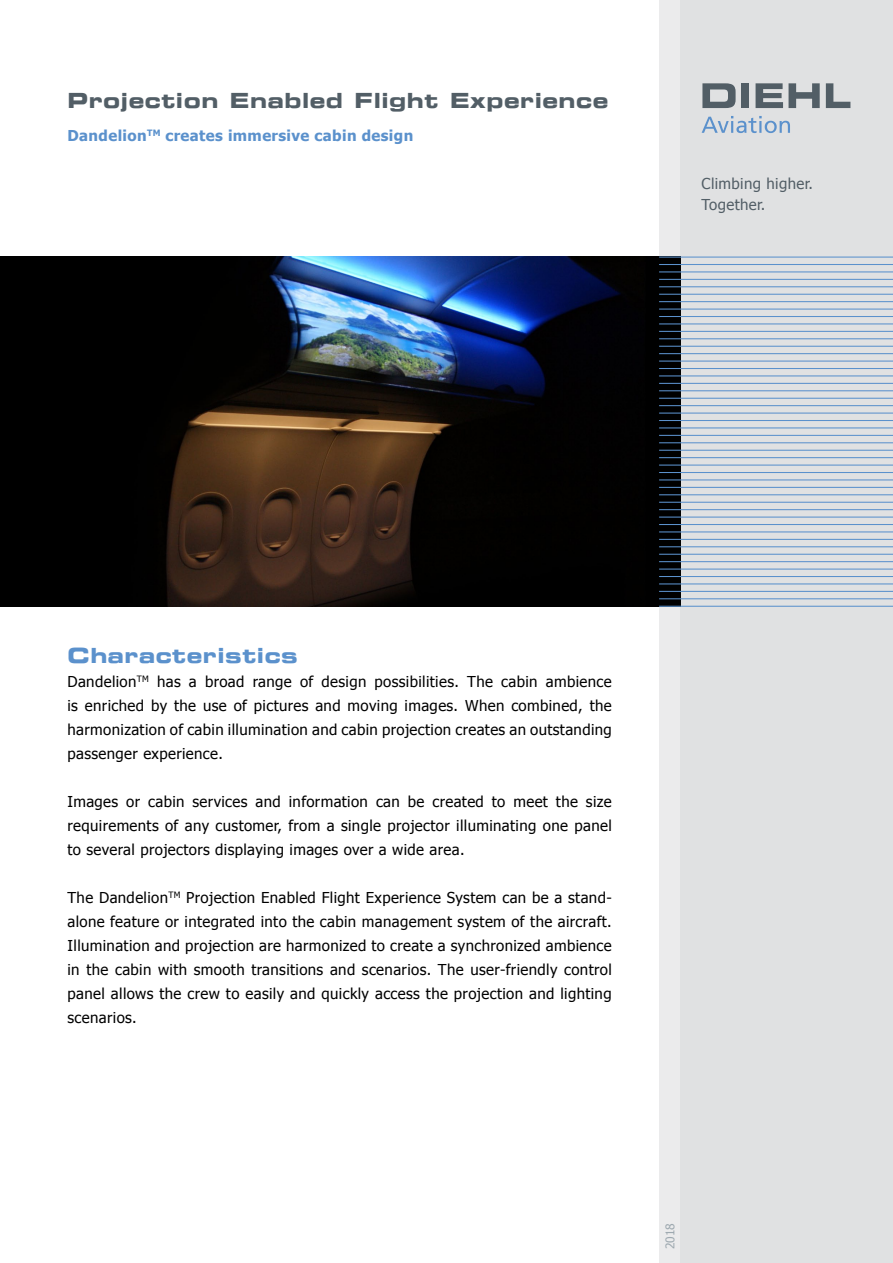
<style>
.page{position:relative;width:893px;height:1263px;background:#fff}
.page>*{position:absolute;margin:0;border:0;box-sizing:border-box;transform-origin:0 0}
.t1{font:21px "Eurostile Bold Extended Two";letter-spacing:.025em;color:#525e66}
.t2{font:21px "Eurostile Bold Extended Two";letter-spacing:.025em;color:#5b91cc}
.t3{font:15px/24px "Tahoma";letter-spacing:.025em;color:#000;text-align:justify}
.t4{font:700 15px "Tahoma";letter-spacing:.025em;color:#5b91cc}
.t5{font:15px "Tahoma";letter-spacing:.025em;color:#525e66}
.t6{font:12px "Tahoma";color:#9ea9b0}
</style>
<div class="page">
<div style="left:659px;top:0;width:21px;height:1263px;background:#ebebec"></div>
<div style="left:680px;top:0;width:213px;height:1263px;background:#e0e1e2"></div>
<img style="left:0;top:257px;width:680px;height:350px">
<hr style="left:659px;top:257px;width:234px;height:1px;background:#5b91cc">
<hr style="left:659px;top:264px;width:234px;height:1px;background:#5b91cc">
<hr style="left:659px;top:271px;width:234px;height:1px;background:#5b91cc">
<hr style="left:659px;top:279px;width:234px;height:1px;background:#5b91cc">
<hr style="left:659px;top:286px;width:234px;height:1px;background:#5b91cc">
<hr style="left:659px;top:294px;width:234px;height:1px;background:#5b91cc">
<hr style="left:659px;top:301px;width:234px;height:1px;background:#5b91cc">
<hr style="left:659px;top:309px;width:234px;height:1px;background:#5b91cc">
<hr style="left:659px;top:316px;width:234px;height:1px;background:#5b91cc">
<hr style="left:659px;top:323px;width:234px;height:1px;background:#5b91cc">
<hr style="left:659px;top:331px;width:234px;height:1px;background:#5b91cc">
<hr style="left:659px;top:338px;width:234px;height:1px;background:#5b91cc">
<hr style="left:659px;top:346px;width:234px;height:1px;background:#5b91cc">
<hr style="left:659px;top:353px;width:234px;height:1px;background:#5b91cc">
<hr style="left:659px;top:361px;width:234px;height:1px;background:#5b91cc">
<hr style="left:659px;top:368px;width:234px;height:1px;background:#5b91cc">
<hr style="left:659px;top:375px;width:234px;height:1px;background:#5b91cc">
<hr style="left:659px;top:383px;width:234px;height:1px;background:#5b91cc">
<hr style="left:659px;top:390px;width:234px;height:1px;background:#5b91cc">
<hr style="left:659px;top:398px;width:234px;height:1px;background:#5b91cc">
<hr style="left:659px;top:405px;width:234px;height:1px;background:#5b91cc">
<hr style="left:659px;top:413px;width:234px;height:1px;background:#5b91cc">
<hr style="left:659px;top:420px;width:234px;height:1px;background:#5b91cc">
<hr style="left:659px;top:427px;width:234px;height:1px;background:#5b91cc">
<hr style="left:659px;top:435px;width:234px;height:1px;background:#5b91cc">
<hr style="left:659px;top:442px;width:234px;height:1px;background:#5b91cc">
<hr style="left:659px;top:450px;width:234px;height:1px;background:#5b91cc">
<hr style="left:659px;top:457px;width:234px;height:1px;background:#5b91cc">
<hr style="left:659px;top:465px;width:234px;height:1px;background:#5b91cc">
<hr style="left:659px;top:472px;width:234px;height:1px;background:#5b91cc">
<hr style="left:659px;top:479px;width:234px;height:1px;background:#5b91cc">
<hr style="left:659px;top:487px;width:234px;height:1px;background:#5b91cc">
<hr style="left:659px;top:494px;width:234px;height:1px;background:#5b91cc">
<hr style="left:659px;top:502px;width:234px;height:1px;background:#5b91cc">
<hr style="left:659px;top:509px;width:234px;height:1px;background:#5b91cc">
<hr style="left:659px;top:517px;width:234px;height:1px;background:#5b91cc">
<hr style="left:659px;top:524px;width:234px;height:1px;background:#5b91cc">
<hr style="left:659px;top:531px;width:234px;height:1px;background:#5b91cc">
<hr style="left:659px;top:539px;width:234px;height:1px;background:#5b91cc">
<hr style="left:659px;top:546px;width:234px;height:1px;background:#5b91cc">
<hr style="left:659px;top:554px;width:234px;height:1px;background:#5b91cc">
<hr style="left:659px;top:561px;width:234px;height:1px;background:#5b91cc">
<hr style="left:659px;top:568px;width:234px;height:2px;background:#5b91cc">
<hr style="left:659px;top:576px;width:234px;height:1px;background:#5b91cc">
<hr style="left:659px;top:583px;width:234px;height:1px;background:#5b91cc">
<hr style="left:659px;top:591px;width:234px;height:1px;background:#5b91cc">
<hr style="left:659px;top:598px;width:234px;height:1px;background:#5b91cc">
<hr style="left:659px;top:606px;width:234px;height:1px;background:#5b91cc">
<svg style="left:702px;top:83px;width:34px;height:25px"></svg>
<div style="left:741px;top:83px;width:8px;height:25px;background:#525e66"></div>
<svg style="left:756px;top:83px;width:64px;height:25px"></svg>
<svg style="left:826px;top:83px;width:24px;height:25px"></svg>
<svg style="left:702px;top:116px;width:88px;height:17px"></svg>
<p class="t1" style="left:68px;top:86px;width:542px">Projection Enabled Flight Experience</p>
<p class="t4" style="left:68px;top:125px;width:347px">Dandelion<sup>TM</sup> creates immersive cabin design</p>
<p class="t5" style="left:702px;top:174px;width:113px">Climbing higher.</p>
<p class="t5" style="left:702px;top:194px;width:65px">Together.</p>
<h1 class="t2" style="left:68px;top:641px;width:232px">Characteristics</h1>
<p class="t3" style="left:68px;top:669px;width:546px">Dandelion<sup>TM</sup> has a broad range of design possibilities. The cabin ambience is enriched by the use of pictures and moving images. When combined, the harmonization of cabin illumination and cabin projection creates an outstanding passenger experience.</p>
<p class="t3" style="left:68px;top:789px;width:546px">Images or cabin services and information can be created to meet the size requirements of any customer, from a single projector illuminating one panel to several projectors displaying images over a wide area.</p>
<p class="t3" style="left:68px;top:885px;width:546px">The Dandelion<sup>TM</sup> Projection Enabled Flight Experience System can be a stand&shy;alone feature or integrated into the cabin management system of the aircraft.<br>Illumination and projection are harmonized to create a synchronized ambience in the cabin with smooth transitions and scenarios. The user-friendly control panel allows the crew to easily and quickly access the projection and lighting scenarios.</p>
<p class="t6" style="left:662px;top:1249px;width:28px;rotate:-90deg">2018</p>
</div>
